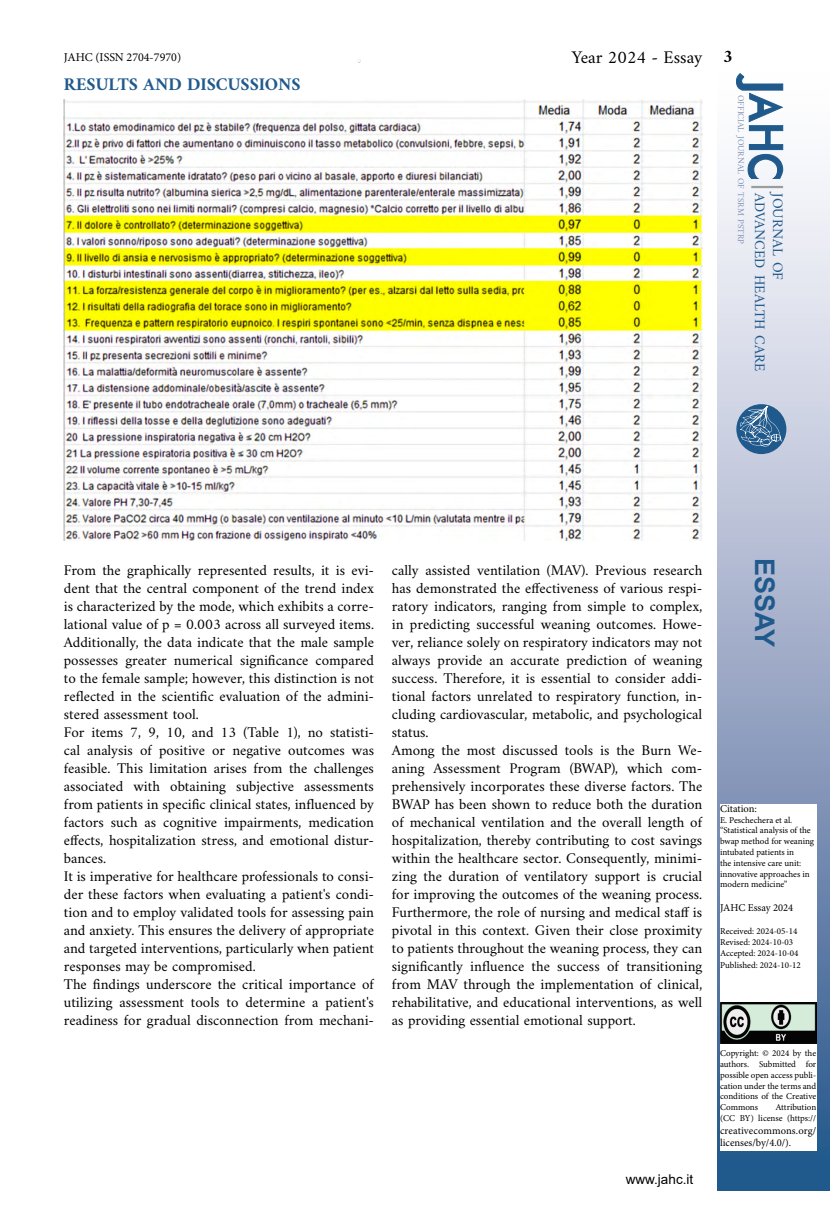
<style>
.page{position:relative;width:830px;height:1212px;background:#fff}
.page>*{position:absolute;margin:0;border:0;box-sizing:border-box;transform-origin:0 0}
.t1{font:700 27px "Arial";color:#205a8c}
.t2{font:700 18px "Amiri";color:#205a8c}
.t3{font:18px "Amiri";color:#000}
.t4{font:15px/18px "Amiri";color:#000}
.t5{font:14.7px/18px "Amiri";color:#205a8c}
.t6{font:13.5px "Arial";color:#000}
.t7{font:12px "Minion Pro";color:#000}
.t8{font:10.5px/12.6px "Minion Pro";color:#000}
.t9{font:9px/10.8px "Minion Pro";color:#000}
.t10{font:8.85px "Amiri";color:#8093b7}
.s1{font-weight:700}
</style>
<div class="page">
<svg style="left:717px;top:83px;width:112px;height:1107px;background:#b3bed4"></svg>
<div style="left:736px;top:404px;width:50px;height:50px;background:#205a8c;border-radius:50%"></div>
<svg style="left:739px;top:406px;width:42px;height:40px"></svg>
<svg style="left:734px;top:73px;width:49px;height:106px"></svg>
<hr style="left:750px;top:186px;width:32px;height:2px;background:#9d9d9c">
<div style="left:719px;top:804px;width:96px;height:199px;background:#fff"></div>
<div style="left:719px;top:1041px;width:96px;height:109px;background:#fff"></div>
<img style="left:719px;top:1003px;width:96px;height:40px">
<img style="left:64px;top:99px;width:638px;height:442px">
<p class="t7" style="left:64px;top:49px;width:119px">JAHC (ISSN 2704-7970)</p>
<p class="t3" style="left:571px;top:46px;width:162px">Year 2024 - Essay <span class="s1">3</span></p>
<p class="t2" style="left:64px;top:74px;width:236px">RESULTS AND DISCUSSIONS</p>
<p class="t10" style="left:745px;top:95px;width:151px;rotate:90deg">official journal of tsrm pstrp</p>
<p class="t5" style="left:786px;top:193px;width:179px;rotate:90deg">journal of<br>advanced health care</p>
<p class="t4" style="left:64px;top:561px;width:311px">From the graphically represented results, it is evi&shy;dent that the central component of the trend index is characterized by the mode, which exhibits a corre&shy;lational value of p = 0.003 across all surveyed items.<br>Additionally, the data indicate that the male sample possesses greater numerical significance compared to the female sample; however, this distinction is not reflected in the scientific evaluation of the admini&shy;stered assessment tool.<br>For items 7, 9, 10, and 13 (Table 1), no statisti&shy;cal analysis of positive or negative outcomes was feasible. This limitation arises from the challenges associated with obtaining subjective assessments from patients in specific clinical states, influenced by factors such as cognitive impairments, medication effects, hospitalization stress, and emotional distur&shy;bances.<br>It is imperative for healthcare professionals to consi&shy;der these factors when evaluating a patient's condi&shy;tion and to employ validated tools for assessing pain and anxiety. This ensures the delivery of appropriate and targeted interventions, particularly when patient responses may be compromised.<br>The findings underscore the critical importance of utilizing assessment tools to determine a patient's readiness for gradual disconnection from mechani-</p>
<p class="t4" style="left:391px;top:561px;width:312px">cally assisted ventilation (MAV). Previous research has demonstrated the effectiveness of various respi&shy;ratory indicators, ranging from simple to complex, in predicting successful weaning outcomes. Howe&shy;ver, reliance solely on respiratory indicators may not always provide an accurate prediction of weaning success. Therefore, it is essential to consider addi&shy;tional factors unrelated to respiratory function, in&shy;cluding cardiovascular, metabolic, and psychological status.<br>Among the most discussed tools is the Burn We&shy;aning Assessment Program (BWAP), which com&shy;prehensively incorporates these diverse factors. The BWAP has been shown to reduce both the duration of mechanical ventilation and the overall length of hospitalization, thereby contributing to cost savings within the healthcare sector. Consequently, minimi&shy;zing the duration of ventilatory support is crucial for improving the outcomes of the weaning process.<br>Furthermore, the role of nursing and medical staff is pivotal in this context. Given their close proximity to patients throughout the weaning process, they can significantly influence the success of transitioning from MAV through the implementation of clinical, rehabilitative, and educational interventions, as well as providing essential emotional support.</p>
<p class="t6" style="left:625px;top:1170px;width:69px">www.jahc.it</p>
<h1 class="t1" style="left:783px;top:558px;width:91px;rotate:90deg">ESSAY</h1>
<p class="t8" style="left:719px;top:802px;width:38px">Citation:</p>
<p class="t9" style="left:719px;top:814px;width:96px">E. Peschechera et al. “Statistical analysis of the bwap method for weaning intubated patients in<br>the intensive care unit: innovative approaches in modern medicine”</p>
<p class="t8" style="left:719px;top:901px;width:75px">JAHC Essay 2024</p>
<p class="t9" style="left:719px;top:926px;width:80px">Received: 2024-05-14<br>Revised: 2024-10-03<br>Accepted: 2024-10-04</p>
<p class="t9" style="left:719px;top:960px;width:82px">Published: 2024-10-12</p>
<p class="t9" style="left:719px;top:1048px;width:98px;text-align:justify">Copyright: © 2024 by the authors. Submitted for possible open access publi&shy;cation under the terms and conditions of the Creative Commons</p>
<p class="t9" style="left:719px;top:1102px;width:98px;text-align:right">Attribution<br>(CC BY) license (https://</p>
<p class="t8" style="left:719px;top:1124px;width:98px">creativecommons.org/ licenses/by/4.0/).</p>
</div>
